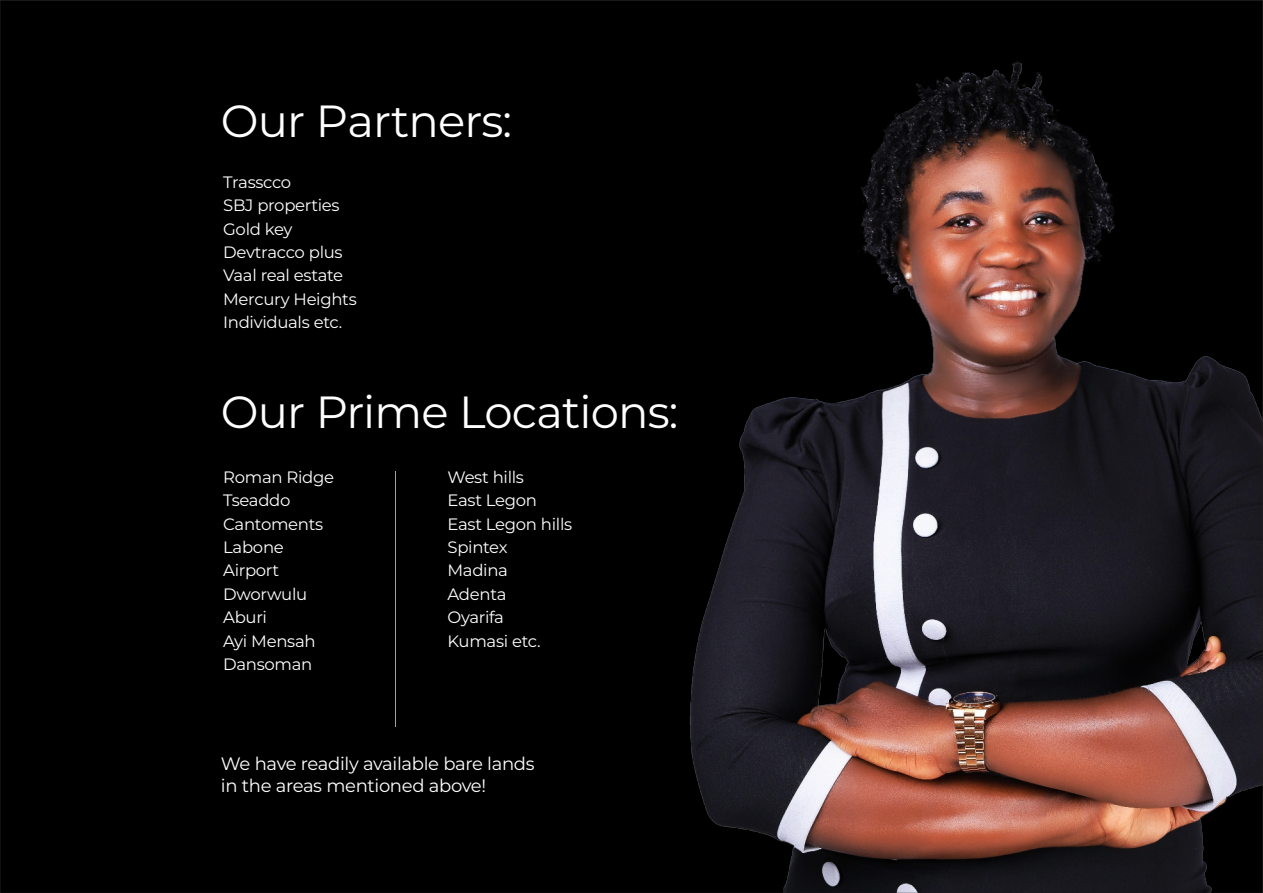
<style>
.page{position:relative;width:1263px;height:893px;background:#000}
.page>*{position:absolute;margin:0;border:0;box-sizing:border-box;transform-origin:0 0}
.t1{font:45px "Montserrat";letter-spacing:-.02em;color:#fff}
.t2{font:18px/21.9px "Montserrat";letter-spacing:-.02em;color:#fff}
.t3{font:16.5px/23.4px "Montserrat";letter-spacing:-.02em;color:#fff}
</style>
<div class="page">
<img style="left:689px;top:61px;width:572px;height:830px">
<hr style="left:395px;top:471px;width:1px;height:255px;background:#db9d14">
<h1 class="t1" style="left:221px;top:94px;width:293px">Our Partners:</h1>
<p class="t3" style="left:223px;top:170px;width:135px">Trasscco<br>SBJ properties<br>Gold key<br>Devtracco plus<br>Vaal real estate<br>Mercury Heights<br>Individuals etc.</p>
<h1 class="t1" style="left:221px;top:384px;width:459px">Our Prime Locations:</h1>
<p class="t3" style="left:223px;top:465px;width:112px">Roman Ridge<br>Tseaddo<br>Cantoments<br>Labone<br>Airport<br>Dworwulu<br>Aburi<br>Ayi Mensah<br>Dansoman</p>
<p class="t3" style="left:447px;top:465px;width:126px">West hills<br>East Legon<br>East Legon hills<br>Spintex<br>Madina<br>Adenta<br>Oyarifa<br>Kumasi etc.</p>
<p class="t2" style="left:221px;top:752px;width:315px">We have readily available bare lands in the areas mentioned above!</p>
</div>
